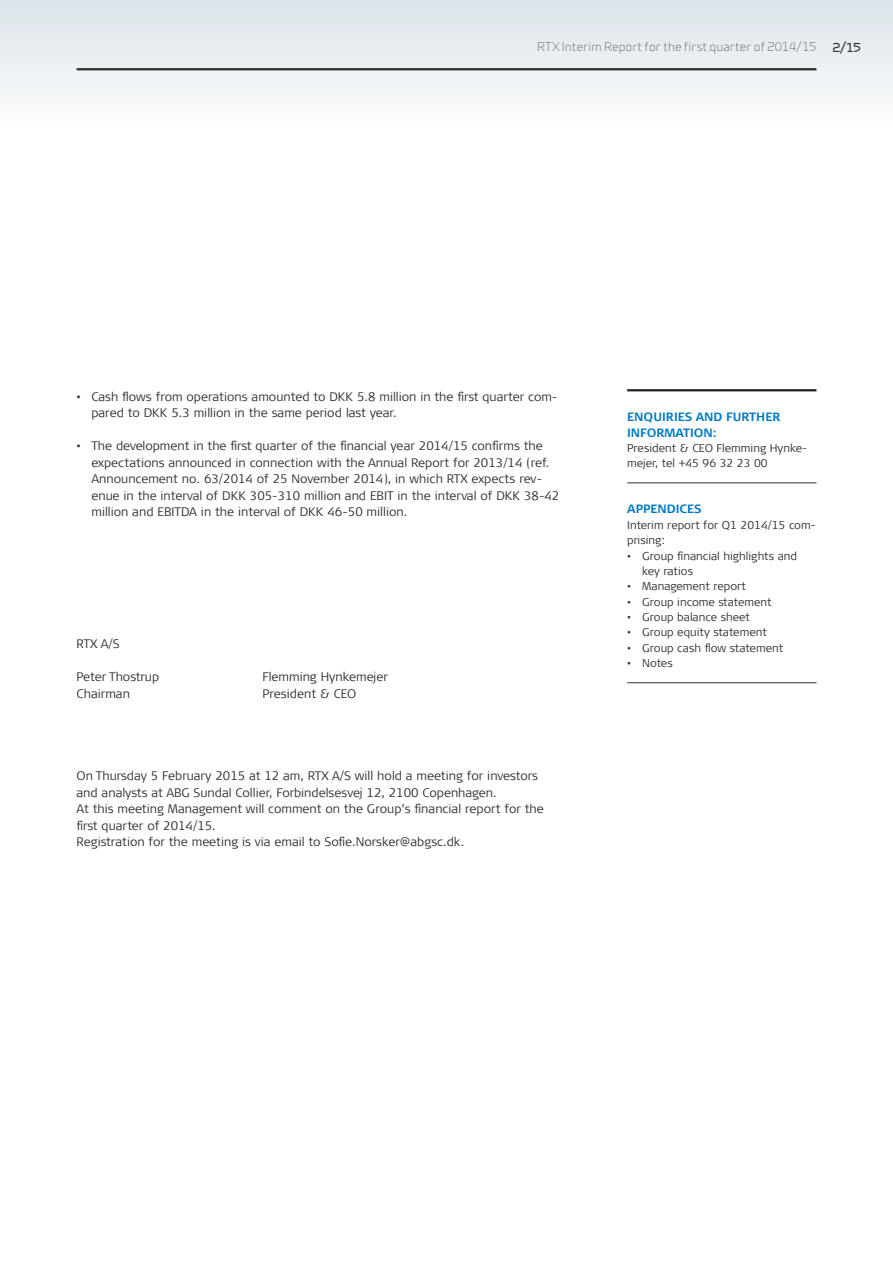
<style>
.page{position:relative;width:893px;height:1263px;background:#fff}
.page>*{position:absolute;margin:0;border:0;box-sizing:border-box;transform-origin:0 0}
.t1{font:300 12.3px/16.5px "Signa Offc";color:#312f30}
.t2{font:700 12px/15.3px "Signa Offc";color:#0079c2}
.t3{font:700 11.7px "Infinity";color:#312f30}
.t4{font:300 11.25px/15.5px "Signa Offc";color:#312f30}
.t5{font:300 11.25px "Infinity";color:#312f30}
</style>
<div class="page">
<hr style="left:627px;top:389px;width:189px;height:2px;background:#231f20">
<hr style="left:627px;top:483px;width:189px;height:1px;background:#312f30">
<hr style="left:627px;top:682px;width:189px;height:1px;background:#312f30">
<div style="left:0;top:0;width:893px;height:132px;background:linear-gradient(to bottom,#d9e2e8,#fdfdfd)"></div>
<hr style="left:77px;top:68px;width:739px;height:2px;background:#312f30">
<p class="t5" style="left:537px;top:39px;width:281px">RTX Interim Report for the first quarter of 2014/15</p>
<p class="t3" style="left:833px;top:38px;width:30px">2/15</p>
<p class="t1" style="left:91px;top:388px;width:468px;text-indent:-15px">• Cash flows from operations amounted to DKK 5.8 million in the first quarter com&shy;pared to DKK 5.3 million in the same period last year.</p>
<p class="t1" style="left:91px;top:437px;width:469px;text-indent:-15px">• The development in the first quarter of the financial year 2014/15 confirms the expectations announced in connection with the Annual Report for 2013/14 (ref.<br>Announcement no. 63/2014 of 25 November 2014), in which RTX expects rev&shy;enue in the interval of DKK 305-310 million and EBIT in the interval of DKK 38-42 million and EBITDA in the interval of DKK 46-50 million.</p>
<p class="t1" style="left:77px;top:635px;width:45px">RTX A/S</p>
<p class="t1" style="left:77px;top:668px;width:84px">Peter Thostrup</p>
<p class="t1" style="left:263px;top:668px;width:127px">Flemming Hynkemejer</p>
<p class="t1" style="left:77px;top:685px;width:55px">Chairman</p>
<p class="t1" style="left:263px;top:685px;width:95px">President &amp; CEO</p>
<p class="t1" style="left:77px;top:767px;width:469px">On Thursday 5 February 2015 at 12 am, RTX A/S will hold a meeting for investors and analysts at ABG Sundal Collier, Forbindelsesvej 12, 2100 Copenhagen.<br>At this meeting Management will comment on the Group’s financial report for the first quarter of 2014/15.<br>Registration for the meeting is via email to Sofie.Norsker@abgsc.dk.</p>
<p class="t2" style="left:627px;top:409px;width:155px">ENQUIRIES AND FURTHER<br>INFORMATION:</p>
<p class="t4" style="left:627px;top:440px;width:182px">President &amp; CEO Flemming Hynke&shy;mejer, tel +45 96 32 23 00</p>
<p class="t2" style="left:627px;top:502px;width:76px">APPENDICES</p>
<p class="t4" style="left:627px;top:517px;width:190px">Interim report for Q1 2014/15 com&shy;prising:</p>
<p class="t4" style="left:642px;top:548px;width:157px;text-indent:-15px">• Group financial highlights and key ratios</p>
<p class="t4" style="left:627px;top:579px;width:120px">• Management report</p>
<p class="t4" style="left:627px;top:594px;width:146px">• Group income statement</p>
<p class="t4" style="left:627px;top:609px;width:124px">• Group balance sheet</p>
<p class="t4" style="left:627px;top:625px;width:141px">• Group equity statement</p>
<p class="t4" style="left:627px;top:640px;width:157px">• Group cash flow statement</p>
<p class="t4" style="left:627px;top:655px;width:47px">• Notes</p>
</div>
